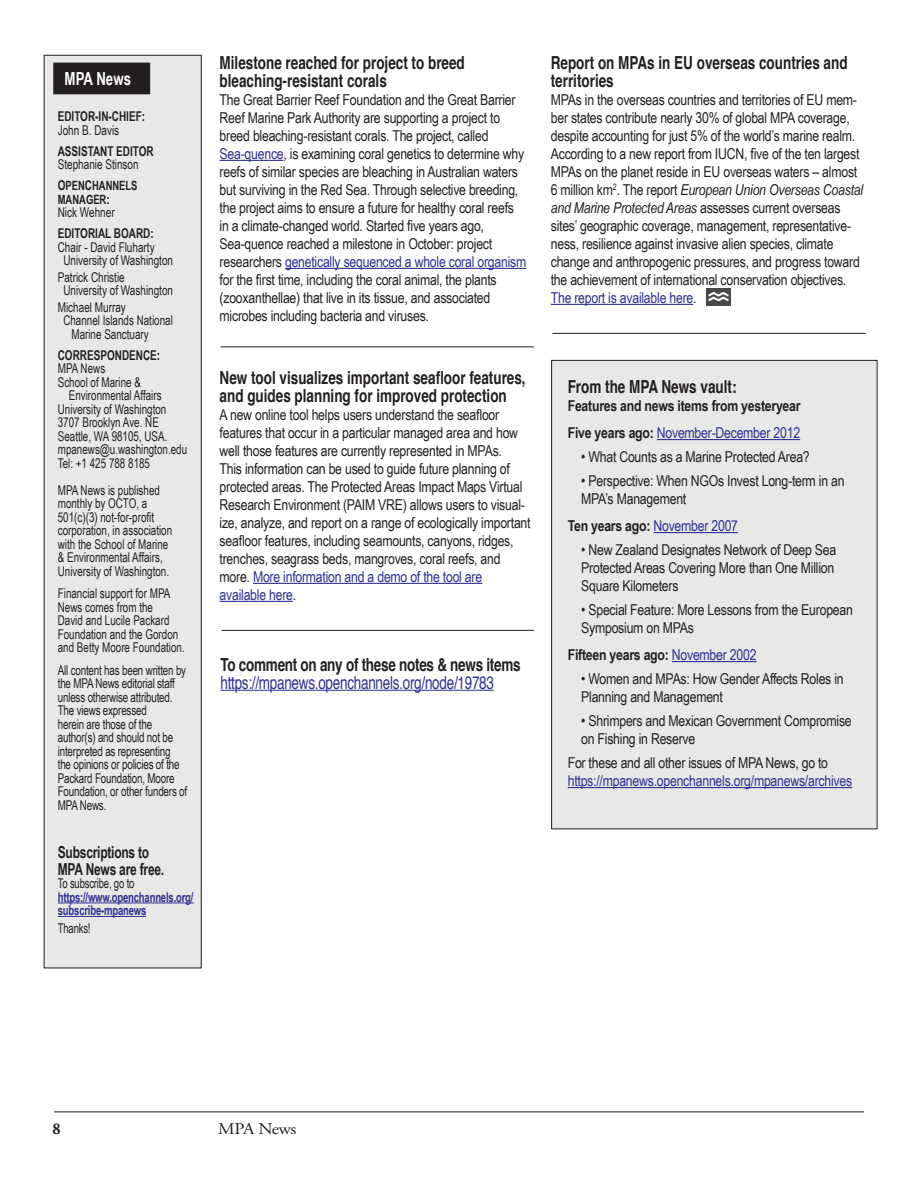
<style>
.page{position:relative;width:918px;height:1188px;background:#fff}
.page>*{position:absolute;margin:0;border:0;box-sizing:border-box;transform-origin:0 0}
.t1{font:700 18px/18px "Helvetica";color:#231f20;scale:.75 1}
.t2{font:18px "Helvetica";letter-spacing:-.02em;color:#2e3092;scale:.75 1}
.t3{font:700 18px "Helvetica";letter-spacing:-.02em;color:#231f20;scale:.75 1}
.t4{font:700 18px "Arial Narrow";color:#fff;scale:.9 1}
.t5{font:700 16.5px/16.5px "Arial Narrow";letter-spacing:-.015em;color:#231f20;scale:.89 1}
.t6{font:16.5px "Adobe Garamond Pro";letter-spacing:-.02em;color:#231f20;scale:1.1 1}
.t7{font:700 16.5px "Adobe Garamond Pro";color:#231f20;scale:.95 1}
.t8{font:15px/18px "Arial Narrow";letter-spacing:-.015em;color:#231f20}
.t9{font:700 15px/27px "Arial Narrow";letter-spacing:-.015em;color:#231f20}
.t10{font:15px "Arial Narrow";letter-spacing:-.015em;color:#2e3092}
.t11{font:13.5px/13.5px "Arial Narrow";color:#231f20;scale:.89 1}
.t12{font:13.5px/13.5px "Arial Narrow";color:#231f20;scale:.9 1}
.t13{font:700 13.5px "Arial Narrow";color:#231f20;scale:.9 1}
.t14{font:700 13.5px/13.5px "Arial Narrow";letter-spacing:-.015em;color:#2e3092;scale:.86 1}
.t15{font:13.5px "Arial Narrow";color:#231f20;scale:.86 1}
.t16{font:700 12.75px/13.5px "Arial Narrow";color:#231f20;scale:.9 1}
.s1{font-size:13.5px}
.s2{color:#2e3092}
.s3{font-style:italic}
.s4{font-weight:400;color:#2e3092}
</style>
<div class="page">
<hr style="left:54px;top:1112px;width:810px;height:1px;background:#231f20">
<hr style="left:220px;top:160px;width:64px;height:1px;background:#2e3092">
<hr style="left:285px;top:268px;width:241px;height:1px;background:#2e3092">
<hr style="left:253px;top:583px;width:229px;height:1px;background:#2e3092">
<hr style="left:220px;top:601px;width:73px;height:1px;background:#2e3092">
<hr style="left:220px;top:347px;width:314px;height:1px;background:#231f20">
<img style="left:706px;top:288px;width:25px;height:17px">
<hr style="left:222px;top:630px;width:312px;height:1px;background:#231f20">
<hr style="left:551px;top:304px;width:142px;height:1px;background:#2e3092">
<div style="left:44px;top:55px;width:157px;height:913px;background:#e8e8e7"></div>
<div style="left:54px;top:63px;width:95px;height:31px;background:#231f20"></div>
<hr style="left:58px;top:902px;width:136px;height:1px;background:#2e3092">
<hr style="left:58px;top:916px;width:88px;height:1px;background:#2e3092">
<div style="left:552px;top:360px;width:325px;height:469px;background:#e8e8e7"></div>
<div style="left:551px;top:360px;width:327px;height:469px;border:1px solid #231f20"></div>
<hr style="left:657px;top:439px;width:143px;height:1px;background:#2e3092">
<hr style="left:653px;top:532px;width:85px;height:1px;background:#2e3092">
<hr style="left:672px;top:661px;width:85px;height:1px;background:#2e3092">
<hr style="left:568px;top:787px;width:284px;height:1px;background:#2e3092">
<hr style="left:552px;top:333px;width:314px;height:1px;background:#231f20">
<hr style="left:220px;top:690px;width:274px;height:1px;background:#2e3092">
<p class="t4" style="left:65px;top:65px;width:75px">MPA News</p>
<p class="t13" style="left:58px;top:106px;width:98px">EDITOR-IN-CHIEF:</p>
<p class="t12" style="left:58px;top:123px;width:70px">John B. Davis</p>
<p class="t13" style="left:58px;top:141px;width:108px">ASSISTANT EDITOR</p>
<p class="t12" style="left:58px;top:157px;width:91px">Stephanie Stinson</p>
<p class="t16" style="left:58px;top:178px;width:90px"><span class="s1">O</span>PEN<span class="s1">C</span>HANNELS<br>MANAGER<span class="s1">:</span></p>
<p class="t12" style="left:58px;top:205px;width:65px">Nick Wehner</p>
<p class="t13" style="left:58px;top:223px;width:108px">EDITORIAL BOARD:</p>
<p class="t12" style="left:63px;top:240px;width:124px;text-indent:-6px">Chair - David Fluharty<br>University of Washington</p>
<p class="t12" style="left:63px;top:270px;width:124px;text-indent:-6px">Patrick Christie<br>University of Washington</p>
<p class="t12" style="left:58px;top:300px;width:77px">Michael Murray</p>
<p class="t11" style="left:63px;top:313px;width:125px">Channel Islands National</p>
<p class="t11" style="left:72px;top:327px;width:88px">Marine Sanctuary</p>
<p class="t13" style="left:58px;top:345px;width:115px">CORRESPONDENCE:</p>
<p class="t11" style="left:58px;top:361px;width:55px">MPA News</p>
<p class="t11" style="left:58px;top:375px;width:95px">School of Marine &amp;</p>
<p class="t11" style="left:69px;top:388px;width:106px">Environmental Affairs</p>
<p class="t11" style="left:58px;top:402px;width:124px">University of Washington</p>
<p class="t11" style="left:58px;top:415px;width:115px">3707 Brooklyn Ave. NE</p>
<p class="t11" style="left:58px;top:429px;width:125px">Seattle, WA 98105, USA.</p>
<p class="t11" style="left:58px;top:442px;width:147px">mpanews@u.washington.edu</p>
<p class="t11" style="left:58px;top:456px;width:105px">Tel: +1 425 788 8185</p>
<p class="t11" style="left:58px;top:483px;width:130px">MPA News is published monthly by OCTO, a<br>501(c)(3) not-for-profit corporation, in association with the School of Marine &amp; Environmental Affairs,<br>University of Washington.</p>
<p class="t11" style="left:58px;top:586px;width:144px">Financial support for MPA<br>News comes from the<br>David and Lucile Packard<br>Foundation and the Gordon and Betty Moore Foundation.</p>
<p class="t11" style="left:58px;top:663px;width:147px">All content has been written by the MPA News editorial staff unless otherwise attributed.<br>The views expressed<br>herein are those of the author(s) and should not be interpreted as representing<br>the opinions or policies of the<br>Packard Foundation, Moore<br>Foundation, or other funders of<br>MPA News.</p>
<p class="t5" style="left:58px;top:843px;width:121px">Subscriptions to<br>MPA News are free.</p>
<p class="t15" style="left:58px;top:873px;width:91px">To subscribe, go to</p>
<p class="t14" style="left:58px;top:889px;width:159px">https://www.openchannels.org/ subscribe-mpanews</p>
<p class="t15" style="left:58px;top:918px;width:40px">Thanks!</p>
<p class="t1" style="left:220px;top:54px;width:329px">Milestone reached for project to breed bleaching-resistant corals</p>
<p class="t8" style="left:220px;top:90px;width:308px">The Great Barrier Reef Foundation and the Great Barrier Reef Marine Park Authority are supporting a project to breed bleaching-resistant corals. The project, called <span class="s2">Sea-quence</span>, is examining coral genetics to determine why reefs of similar species are bleaching in Australian waters but surviving in the Red Sea. Through selective breeding, the project aims to ensure a future for healthy coral reefs in a climate-changed world. Started five years ago, Sea-quence reached a milestone in October: project researchers <span class="s2">genetically sequenced a whole coral organism </span>for the first time, including the coral animal, the plants (zooxanthellae) that live in its tissue, and associated microbes including bacteria and viruses.</p>
<p class="t1" style="left:220px;top:369px;width:410px">New tool visualizes important seafloor features, and guides planning for improved protection</p>
<p class="t8" style="left:220px;top:405px;width:313px">A new online tool helps users understand the seafloor features that occur in a particular managed area and how well those features are currently represented in MPAs.<br>This information can be used to guide future planning of protected areas. The Protected Areas Impact Maps Virtual Research Environment (PAIM VRE) allows users to visual&shy;ize, analyze, and report on a range of ecologically important seafloor features, including seamounts, canyons, ridges, trenches, seagrass beds, mangroves, coral reefs, and more. <span class="s2">More information and a demo of the tool are available here</span>.</p>
<p class="t3" style="left:220px;top:650px;width:402px">To comment on any of these notes &amp; news items</p>
<p class="t2" style="left:220px;top:669px;width:366px">https://mpanews.openchannels.org/node/19783</p>
<p class="t1" style="left:551px;top:54px;width:397px">Report on MPAs in EU overseas countries and territories</p>
<p class="t8" style="left:551px;top:90px;width:314px">MPAs in the overseas countries and territories of EU mem&shy;ber states contribute nearly 30% of global MPA coverage, despite accounting for just 5% of the world’s marine realm.<br>According to a new report from IUCN, five of the ten largest MPAs on the planet reside in EU overseas waters – almost 6 million km<sup>2</sup>. The report <span class="s3">European Union Overseas Coastal and Marine Protected Areas</span> assesses current overseas sites’ geographic coverage, management, representative&shy;ness, resilience against invasive alien species, climate change and anthropogenic pressures, and progress toward the achievement of international conservation objectives.<br><span class="s2">The report is available here</span>.</p>
<p class="t1" style="left:568px;top:378px;width:227px">From the MPA News vault:</p>
<p class="t9" style="left:568px;top:391px;width:234px">Features and news items from yesteryear<br>Five years ago: <span class="s4">November-December 2012</span></p>
<p class="t8" style="left:581px;top:447px;width:230px">• What Counts as a Marine Protected Area?</p>
<p class="t8" style="left:581px;top:471px;width:265px">• Perspective: When NGOs Invest Long-term in an<br>MPA’s Management</p>
<p class="t9" style="left:568px;top:511px;width:172px">Ten years ago: <span class="s4">November 2007</span></p>
<p class="t8" style="left:581px;top:540px;width:257px">• New Zealand Designates Network of Deep Sea<br>Protected Areas Covering More than One Million<br>Square Kilometers</p>
<p class="t8" style="left:581px;top:600px;width:273px">• Special Feature: More Lessons from the European<br>Symposium on MPAs</p>
<p class="t9" style="left:568px;top:640px;width:190px">Fifteen years ago: <span class="s4">November 2002</span></p>
<p class="t8" style="left:581px;top:669px;width:264px">• Women and MPAs: How Gender Affects Roles in<br>Planning and Management</p>
<p class="t8" style="left:581px;top:711px;width:272px">• Shrimpers and Mexican Government Compromise on Fishing in Reserve</p>
<p class="t8" style="left:568px;top:753px;width:262px">For these and all other issues of MPA News, go to</p>
<p class="t10" style="left:568px;top:770px;width:286px">https://mpanews.openchannels.org/mpanews/archives</p>
<p class="t7" style="left:52px;top:1119px;width:10px">8</p>
<p class="t6" style="left:218px;top:1119px;width:73px">MPA News</p>
</div>
